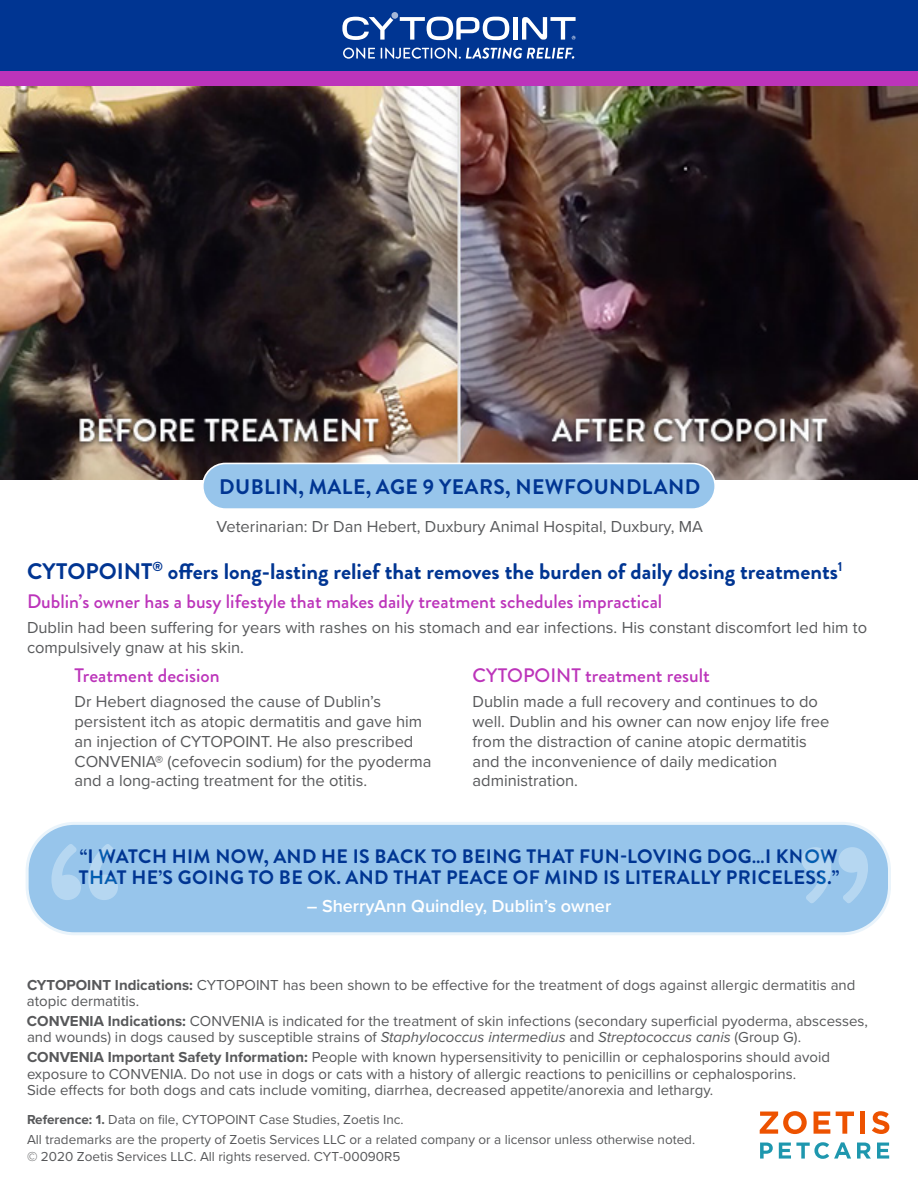
<style>
.page{position:relative;width:918px;height:1188px;background:#fff}
.page>*{position:absolute;margin:0;border:0;box-sizing:border-box;transform-origin:0 0}
.t1{font:700 22.5px "Brandon Grotesque";color:#003592}
.t2{font:700 21px "Brandon Grotesque";letter-spacing:.02em;color:#003592}
.t3{font:700 19.5px/21px "Brandon Grotesque";letter-spacing:.02em;color:#003592}
.t4{font:500 19.5px "Brandon Grotesque";color:#bc34ba}
.t5{font:600 18px "Proxima Nova";color:#fff}
.t6{font:16.5px/19.8px "Proxima Nova";color:#58595b}
.t7{font:15px/16.2px "Proxima Nova";color:#57585a}
.t8{font:13.5px/19.6px "Proxima Nova";color:#57585a}
.s1{font-weight:700}
.s2{font-style:italic}
</style>
<div class="page">
<div style="left:27px;top:823px;width:862px;height:111px;background:#97c5eb;border-radius:47px"></div>
<div style="left:26px;top:822px;width:865px;height:113px;border:3px solid #eaf4fb;border-radius:47px"></div>
<img style="left:0;top:86px;width:918px;height:393px">
<div style="left:0;top:0;width:918px;height:71px;background:#003592"></div>
<div style="left:0;top:71px;width:918px;height:15px;background:#bc34ba"></div>
<svg style="left:343px;top:48px;width:32px;height:11px"></svg>
<svg style="left:381px;top:48px;width:193px;height:11px"></svg>
<div style="left:513px;top:17px;width:5px;height:23px;background:#fff"></div>
<svg style="left:522px;top:17px;width:54px;height:23px"></svg>
<svg style="left:342px;top:12px;width:167px;height:28px"></svg>
<div style="left:203px;top:463px;width:512px;height:46px;background:#97c5eb;border-radius:23px"></div>
<div style="left:202px;top:463px;width:514px;height:47px;border:2px solid #fff;border-radius:23px"></div>
<svg style="left:760px;top:1111px;width:47px;height:23px"></svg>
<svg style="left:814px;top:1112px;width:16px;height:22px"></svg>
<svg style="left:836px;top:1112px;width:18px;height:22px"></svg>
<div style="left:860px;top:1112px;width:5px;height:22px;background:#ed5200"></div>
<svg style="left:872px;top:1111px;width:17px;height:23px"></svg>
<svg style="left:760px;top:1143px;width:13px;height:16px"></svg>
<svg style="left:779px;top:1142px;width:72px;height:17px"></svg>
<svg style="left:857px;top:1143px;width:14px;height:16px"></svg>
<svg style="left:877px;top:1143px;width:12px;height:16px"></svg>
<svg style="left:51px;top:844px;width:67px;height:56px"></svg>
<svg style="left:802px;top:847px;width:66px;height:56px"></svg>
<p class="t2" style="left:219px;top:472px;width:483px">DUBLIN, MALE, AGE 9 YEARS, NEWFOUNDLAND</p>
<p class="t6" style="left:217px;top:516px;width:488px">Veterinarian: Dr Dan Hebert, Duxbury Animal Hospital, Duxbury, MA</p>
<p class="t1" style="left:27px;top:555px;width:817px">CYTOPOINT<sup>®</sup> offers long-lasting relief that removes the burden of daily dosing treatments<sup>1</sup></p>
<p class="t4" style="left:27px;top:588px;width:637px">Dublin’s owner has a busy lifestyle that makes daily treatment schedules impractical</p>
<p class="t6" style="left:27px;top:617px;width:842px">Dublin had been suffering for years with rashes on his stomach and ear infections. His constant discomfort led him to compulsively gnaw at his skin.</p>
<p class="t4" style="left:75px;top:662px;width:147px">Treatment decision</p>
<p class="t6" style="left:75px;top:691px;width:358px">Dr Hebert diagnosed the cause of Dublin’s persistent itch as atopic dermatitis and gave him an injection of CYTOPOINT. He also prescribed CONVENIA® (cefovecin sodium) for the pyoderma and a long-acting treatment for the otitis.</p>
<p class="t4" style="left:472px;top:662px;width:239px">CYTOPOINT treatment result</p>
<p class="t6" style="left:472px;top:691px;width:359px">Dublin made a full recovery and continues to do well. Dublin and his owner can now enjoy life free from the distraction of canine atopic dermatitis and the inconvenience of daily medication administration.</p>
<p class="t3" style="left:79px;top:846px;width:762px">“I WATCH HIM NOW, AND HE IS BACK TO BEING THAT FUN-LOVING DOG…I KNOW<br>THAT HE’S GOING TO BE OK. AND THAT PEACE OF MIND IS LITERALLY PRICELESS.”</p>
<p class="t5" style="left:307px;top:893px;width:306px">– SherryAnn Quindley, Dublin’s owner</p>
<p class="t7" style="left:27px;top:976px;width:830px"><span class="s1">CYTOPOINT Indications:</span> CYTOPOINT has been shown to be effective for the treatment of dogs against allergic dermatitis and atopic dermatitis.</p>
<p class="t7" style="left:27px;top:1012px;width:842px"><span class="s1">CONVENIA Indications:</span> CONVENIA is indicated for the treatment of skin infections (secondary superficial pyoderma, abscesses, and wounds) in dogs caused by susceptible strains of <span class="s2">Staphylococcus intermedius</span> and <span class="s2">Streptococcus canis</span> (Group G).</p>
<p class="t7" style="left:27px;top:1048px;width:805px"><span class="s1">CONVENIA Important Safety Information:</span> People with known hypersensitivity to penicillin or cephalosporins should avoid exposure to CONVENIA. Do not use in dogs or cats with a history of allergic reactions to penicillins or cephalosporins.<br>Side effects for both dogs and cats include vomiting, diarrhea, decreased appetite/anorexia and lethargy.</p>
<p class="t8" style="left:27px;top:1109px;width:670px"><span class="s1">Reference: 1.</span> Data on file, CYTOPOINT Case Studies, Zoetis Inc.<br>All trademarks are the property of Zoetis Services LLC or a related company or a licensor unless otherwise noted.</p>
<p class="t8" style="left:27px;top:1146px;width:375px">© 2020 Zoetis Services LLC. All rights reserved. CYT-00090R5</p>
</div>
